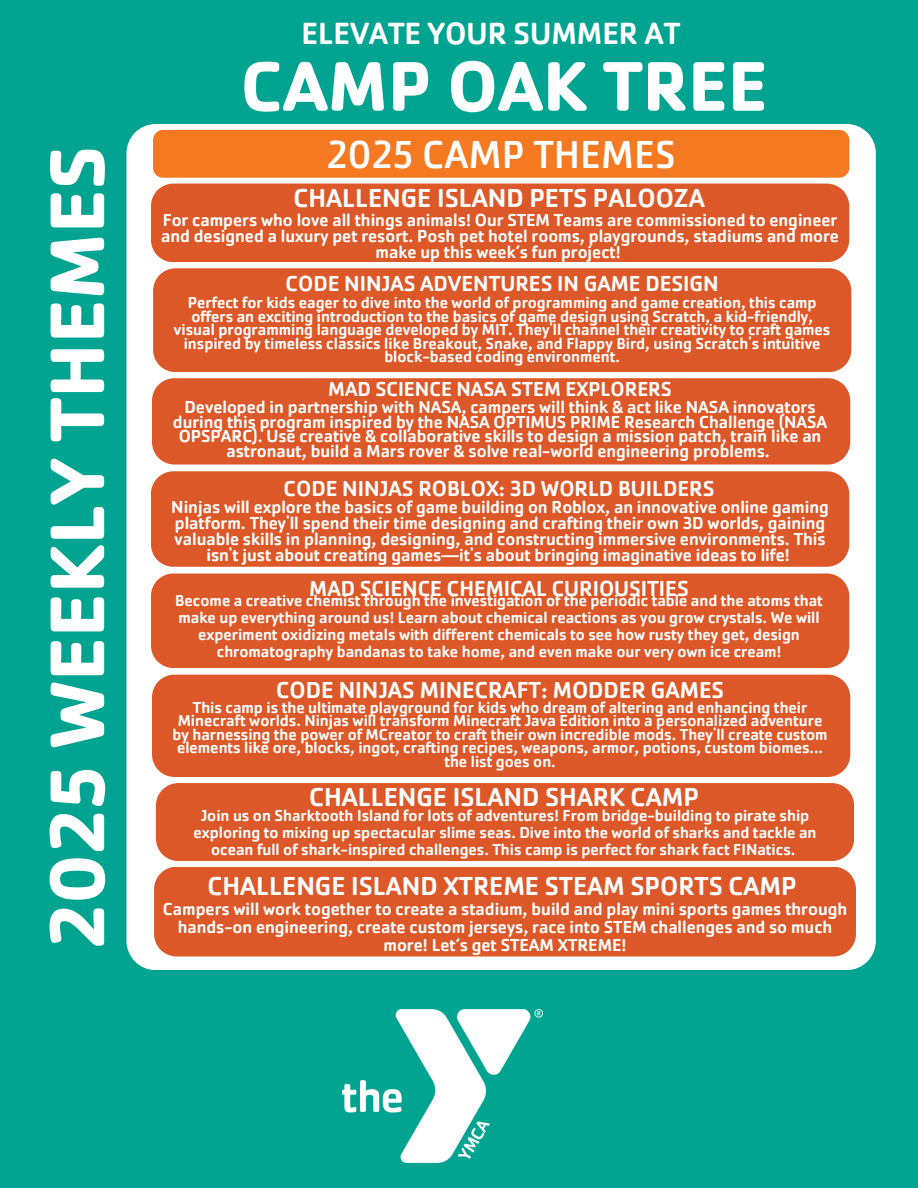
<style>
.page{position:relative;width:918px;height:1188px;background:#01a490}
.page>*{position:absolute;margin:0;border:0;box-sizing:border-box;transform-origin:0 0}
.t1{font:700 80.25px "Cachet Pro";color:#fff}
.t2{font:700 72.75px "Cachet Pro";color:#fff}
.t3{font:40.5px "Cachet Pro";color:#fff}
.t4{font:500 31.8px "Cachet Pro";color:#fff}
.t5{font:500 27px "Cachet Pro";color:#fff}
.t6{font:500 24px "Cachet Pro";color:#fff}
.t7{font:500 22.5px "Cachet Pro";color:#fff}
.t8{font:500 21px "Cachet Pro";color:#fff}
.t9{font:500 18px/15.8px "Cachet Pro";color:#fff;text-align:center}
.t10{font:500 16.5px/13.5px "Cachet Pro";color:#fff;text-align:center}
</style>
<div class="page">
<img style="left:343px;top:1010px;width:200px;height:153px">
<div style="left:126px;top:124px;width:750px;height:846px;background:#fff"></div>
<div style="left:153px;top:130px;width:696px;height:48px;background:#f47920;border-radius:10px"></div>
<div style="left:151px;top:184px;width:698px;height:78px;background:#dd5828"></div>
<div style="left:153px;top:268px;width:698px;height:104px;background:#dd5828"></div>
<div style="left:152px;top:378px;width:698px;height:87px;background:#dd5828"></div>
<div style="left:151px;top:471px;width:698px;height:96px;background:#dd5828"></div>
<div style="left:151px;top:574px;width:698px;height:94px;background:#dd5828"></div>
<div style="left:152px;top:675px;width:698px;height:102px;background:#dd5828"></div>
<div style="left:156px;top:783px;width:698px;height:78px;background:#dd5828"></div>
<div style="left:154px;top:867px;width:702px;height:89px;background:#dd5828"></div>
<p class="t4" style="left:301px;top:14px;width:380px">ELEVATE YOUR SUMMER AT</p>
<h4 class="t2" style="left:241px;top:40px;width:529px">CAMP OAK TREE</h4>
<h1 class="t1" style="left:26px;top:948px;width:804px;rotate:-90deg">2025 WEEKLY THEMES</h1>
<h3 class="t3" style="left:327px;top:128px;width:350px">2025 CAMP THEMES</h3>
<h5 class="t5" style="left:293px;top:181px;width:413px">CHALLENGE ISLAND PETS PALOOZA</h5>
<h1 class="t9" style="left:161px;top:212px;width:679px">For campers who love all things animals! Our STEM Teams are commissioned to engineer and designed a luxury pet resort. Posh pet hotel rooms, playgrounds, stadiums and more make up this week’s fun project!</h1>
<h2 class="t10" style="left:174px;top:296px;width:658px">Perfect for kids eager to dive into the world of programming and game creation, this camp offers an exciting introduction to the basics of game design using Scratch, a kid-friendly, visual programming language developed by MIT. They'll channel their creativity to craft games inspired by timeless classics like Breakout, Snake, and Flappy Bird, using Scratch's intuitive block-based coding environment.</h2>
<h4 class="t9" style="left:173px;top:400px;width:656px;line-height:14.7px">Developed in partnership with NASA, campers will think &amp; act like NASA innovators during this program inspired by the NASA OPTIMUS PRIME Research Challenge (NASA OPSPARC). Use creative &amp; collaborative skills to design a mission patch, train like an astronaut, build a Mars rover &amp; solve real-world engineering problems.</h4>
<p class="t7" style="left:286px;top:269px;width:435px">CODE NINJAS ADVENTURES IN GAME DESIGN</p>
<h5 class="t8" style="left:328px;top:376px;width:345px">MAD SCIENCE NASA STEM EXPLORERS</h5>
<p class="t7" style="left:284px;top:474px;width:432px">CODE NINJAS ROBLOX: 3D WORLD BUILDERS</p>
<p class="t9" style="left:171px;top:500px;width:659px">Ninjas will explore the basics of game building on Roblox, an innovative online gaming platform. They'll spend their time designing and crafting their own 3D worlds, gaining valuable skills in planning, designing, and constructing immersive environments. This isn't just about creating games—it's about bringing imaginative ideas to life!</p>
<h5 class="t10" style="left:175px;top:592px;width:649px;line-height:16.8px">Become a creative chemist through the investigation of the periodic table and the atoms that make up everything around us! Learn about chemical reactions as you grow crystals. We will experiment oxidizing metals with different chemicals to see how rusty they get, design chromatography bandanas to take home, and even make our very own ice cream!</h5>
<h5 class="t7" style="left:309px;top:574px;width:381px">MAD SCIENCE CHEMICAL CURIOUSITIES</h5>
<p class="t6" style="left:276px;top:675px;width:449px">CODE NINJAS MINECRAFT: MODDER GAMES</p>
<p class="t10" style="left:173px;top:700px;width:657px">This camp is the ultimate playground for kids who dream of altering and enhancing their Minecraft worlds. Ninjas will transform Minecraft Java Edition into a personalized adventure by harnessing the power of MCreator to craft their own incredible mods. They'll create custom elements like ore, blocks, ingot, crafting recipes, weapons, armor, potions, custom biomes... the list goes on.</p>
<h6 class="t10" style="left:194px;top:807px;width:624px;line-height:16.8px">Join us on Sharktooth Island for lots of adventures! From bridge-building to pirate ship exploring to mixing up spectacular slime seas. Dive into the world of sharks and tackle an ocean full of shark-inspired challenges. This camp is perfect for shark fact FINatics.</h6>
<h4 class="t5" style="left:309px;top:780px;width:391px">CHALLENGE ISLAND SHARK CAMP</h4>
<p class="t5" style="left:208px;top:868px;width:591px">CHALLENGE ISLAND XTREME STEAM SPORTS CAMP</p>
<p class="t9" style="left:163px;top:899px;width:686px;line-height:18px">Campers will work together to create a stadium, build and play mini sports games through hands-on engineering, create custom jerseys, race into STEM challenges and so much more! Let’s get STEAM XTREME!</p>
</div>
